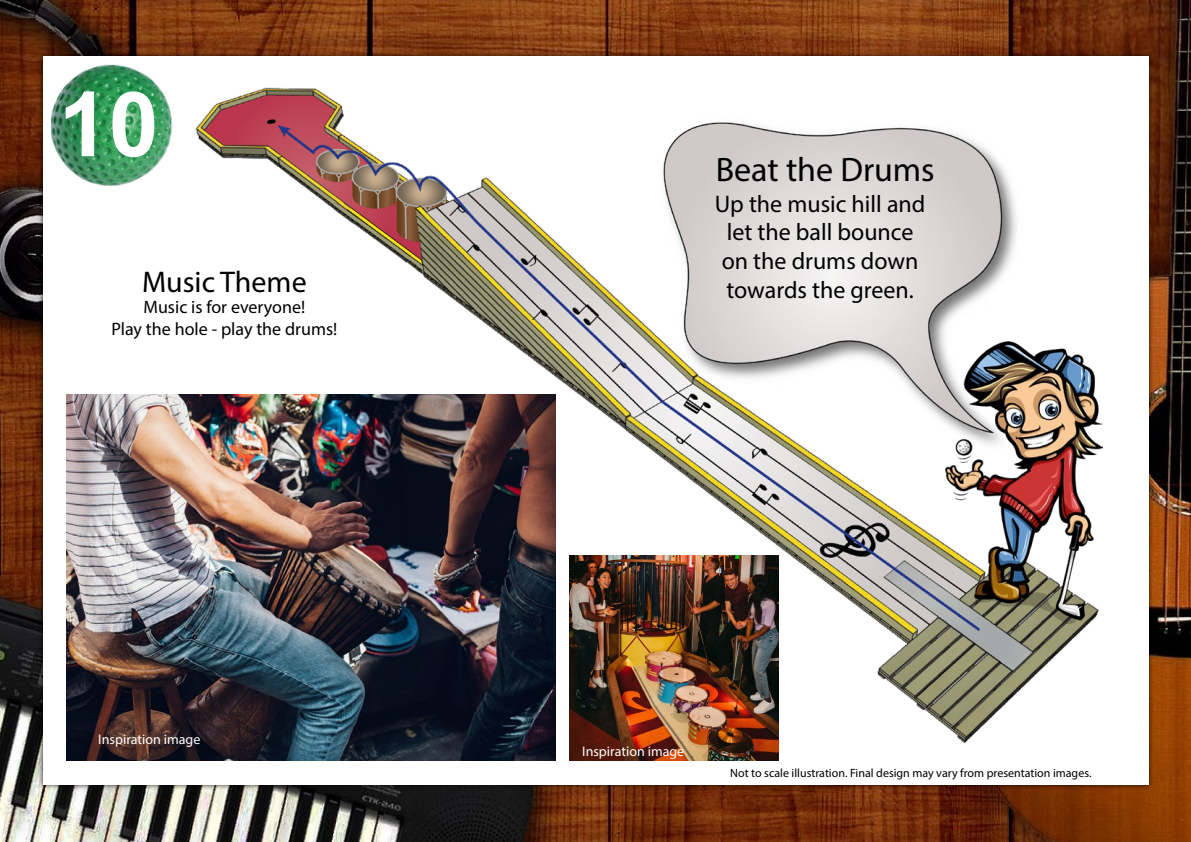
<style>
.page{position:relative;width:1191px;height:842px;background:#fff}
.page>*{position:absolute;margin:0;border:0;box-sizing:border-box;transform-origin:0 0}
.t1{font:700 90px "Arial";color:#fff}
.t2{font:34px "Myriad Pro";color:#000}
.t3{font:30px "Myriad Pro";color:#000}
.t4{font:24px/28.8px "Myriad Pro";color:#000}
.t5{font:18px/21.6px "Myriad Pro";color:#000;text-align:center}
.t6{font:14px "Myriad Pro";color:#fff}
.t7{font:12px "Myriad Pro";color:#000}
</style>
<div class="page">
<img style="left:0;top:0;width:1191px;height:842px">
<div style="left:43px;top:57px;width:1105px;height:728px;background:#fff"></div>
<img style="left:51px;top:50px;width:37px;height:132px">
<img style="left:88px;top:37px;width:1060px;height:724px">
<img style="left:945px;top:341px;width:157px;height:282px">
<img style="left:655px;top:118px;width:369px;height:338px">
<img style="left:66px;top:394px;width:490px;height:366px">
<img style="left:569px;top:556px;width:209px;height:204px">
<h1 class="t1" style="left:59px;top:61px;width:102px">10</h1>
<h3 class="t3" style="left:142px;top:263px;width:166px">Music Theme</h3>
<h3 class="t5" style="left:111px;top:296px;width:227px">Music is for everyone!<br>Play the hole - play the drums!</h3>
<p class="t6" style="left:98px;top:730px;width:104px">Inspiration image</p>
<h2 class="t2" style="left:715px;top:149px;width:220px">Beat the Drums</h2>
<h3 class="t4" style="left:714px;top:189px;width:212px">Up the music hill and let the ball bounce on the drums down towards the green.</h3>
<p class="t6" style="left:582px;top:743px;width:104px">Inspiration image</p>
<p class="t7" style="left:730px;top:765px;width:363px">Not to scale illustration. Final design may vary from presentation images.</p>
</div>
